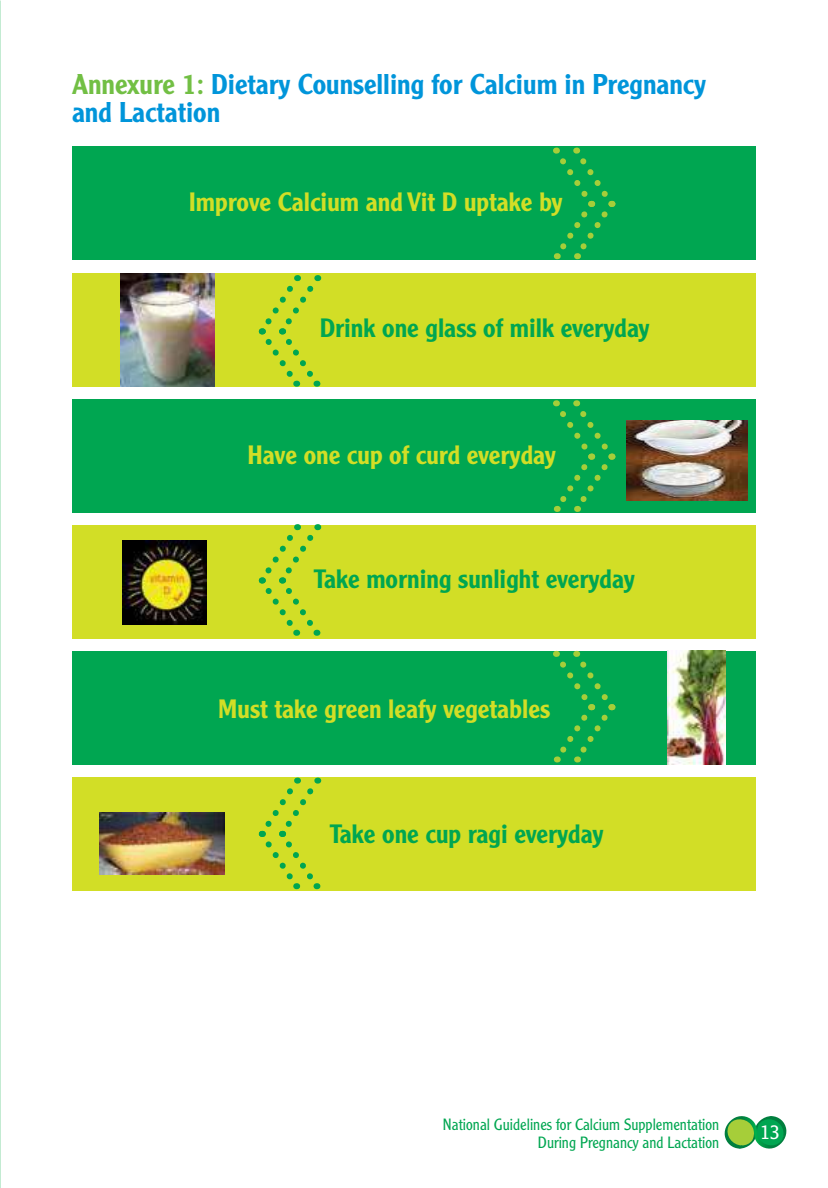
<style>
.page{position:relative;width:828px;height:1188px;background:#fff}
.page>*{position:absolute;margin:0;border:0;box-sizing:border-box;transform-origin:0 0}
.t1{font:500 28px/28px "Clearface Gothic LH";color:#0095da}
.t2{font:500 26px "Clearface Gothic LH";color:#d2de26}
.t3{font:500 26px "Clearface Gothic LH";color:#00a651}
.t4{font:300 20px "Clearface Gothic LH";color:#fff}
.t5{font:300 16px/18.4px "Clearface Gothic LH";color:#00a651;text-align:right}
.s1{color:#72bf44}
</style>
<div class="page">
<svg style="left:724px;top:1116px;width:63px;height:33px"></svg>
<div style="left:72px;top:147px;width:684px;height:113px;background:#00a651"></div>
<div style="left:72px;top:273px;width:684px;height:113px;background:#d2de26"></div>
<div style="left:72px;top:399px;width:684px;height:113px;background:#00a651"></div>
<div style="left:72px;top:525px;width:684px;height:113px;background:#d2de26"></div>
<div style="left:72px;top:651px;width:684px;height:113px;background:#00a651"></div>
<div style="left:72px;top:778px;width:684px;height:113px;background:#d2de26"></div>
<svg style="left:553px;top:148px;width:63px;height:111px"></svg>
<svg style="left:553px;top:400px;width:63px;height:112px"></svg>
<svg style="left:553px;top:651px;width:63px;height:112px"></svg>
<svg style="left:257px;top:275px;width:64px;height:112px"></svg>
<svg style="left:258px;top:524px;width:63px;height:112px"></svg>
<svg style="left:258px;top:778px;width:63px;height:111px"></svg>
<img style="left:626px;top:420px;width:121px;height:80px">
<img style="left:100px;top:812px;width:124px;height:62px">
<img style="left:121px;top:274px;width:94px;height:113px">
<img style="left:668px;top:651px;width:57px;height:114px">
<img style="left:122px;top:540px;width:85px;height:85px">
<p class="t1" style="left:72px;top:70px;width:635px"><span class="s1">Annexure 1:</span> Dietary Counselling for Calcium in Pregnancy and Lactation</p>
<p class="t2" style="left:189px;top:186px;width:375px">Improve Calcium and Vit D uptake by</p>
<p class="t3" style="left:320px;top:312px;width:332px">Drink one glass of milk everyday</p>
<p class="t2" style="left:248px;top:439px;width:310px">Have one cup of curd everyday</p>
<p class="t3" style="left:314px;top:563px;width:322px">Take morning sunlight everyday</p>
<p class="t2" style="left:218px;top:692px;width:333px">Must take green leafy vegetables</p>
<p class="t3" style="left:330px;top:818px;width:275px">Take one cup ragi everyday</p>
<p class="t5" style="left:443px;top:1115px;width:278px">National Guidelines for Calcium Supplementation<br>During Pregnancy and Lactation</p>
<p class="t4" style="left:761px;top:1119px;width:21px">13</p>
</div>
